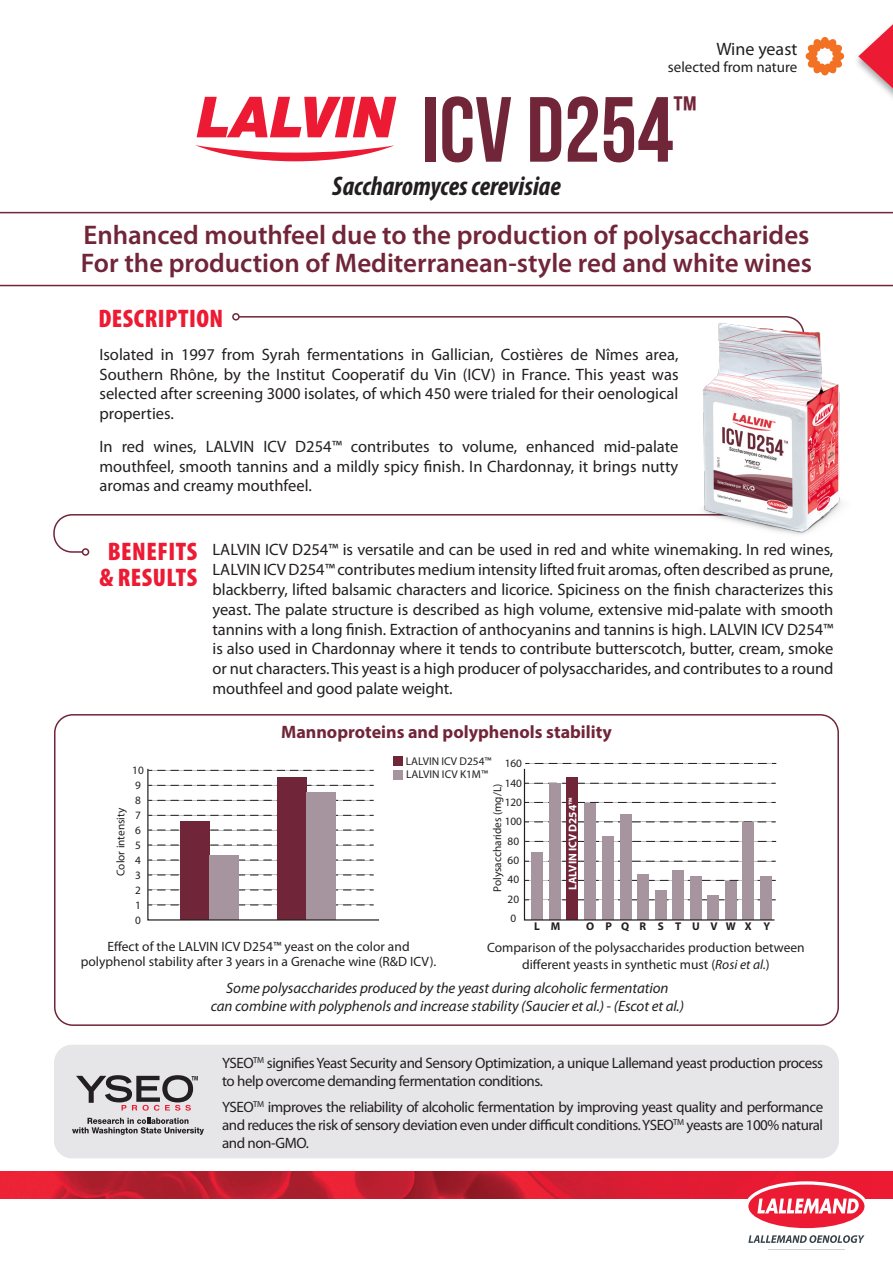
<style>
.page{position:relative;width:893px;height:1263px;background:#fff}
.page>*{position:absolute;margin:0;border:0;box-sizing:border-box;transform-origin:0 0}
.t1{font:92.25px "Bebas Neue";color:#712538}
.t2{font:39.6px "Bebas Neue";color:#712538}
.t3{font:600 27px/28.5px "Myriad Pro";color:#712538}
.t4{font:italic 700 condensed 27px "Myriad Pro";color:#231f20}
.t5{font:900 condensed 25.5px/25.5px "Myriad Pro";letter-spacing:.02em;color:#ed1a33;text-align:center}
.t6{font:700 18px "Myriad Pro";color:#712538}
.t7{font:18px "Myriad Pro";color:#231f20}
.t8{font:16.5px/19.8px "Myriad Pro";color:#231f20;text-align:justify}
.t9{font:15px/18px "Myriad Pro";letter-spacing:-.03em;color:#231f20}
.t10{font:italic 15px/18px "Myriad Pro";letter-spacing:-.005em;color:#231f20;text-align:center}
.t11{font:15px "Myriad Pro";color:#231f20}
.t12{font:13.5px/15px "Myriad Pro";letter-spacing:.005em;color:#231f20;text-align:center}
.t13{font:11.25px/15px "Myriad Pro";color:#231f20}
.t14{font:700 11.25px "Myriad Pro";color:#fff}
.t15{font:700 11.25px "Myriad Pro";color:#231f20}
.s1{font-style:italic}
</style>
<div class="page">
<svg style="left:858px;top:24px;width:35px;height:73px"></svg>
<svg style="left:806px;top:37px;width:38px;height:38px"></svg>
<div style="left:54px;top:1045px;width:785px;height:113px;background:#e6e5e7;border-radius:18px"></div>
<svg style="left:76px;top:1075px;width:122px;height:36px"></svg>
<svg style="left:72px;top:1118px;width:132px;height:17px"></svg>
<img style="left:0;top:1171px;width:893px;height:27px">
<svg style="left:745px;top:1181px;width:123px;height:62px"></svg>
<div style="left:54px;top:714px;width:785px;height:312px;border:2px solid #712538;border-radius:18px"></div>
<div style="left:394px;top:756px;width:9px;height:10px;background:#712538"></div>
<div style="left:394px;top:770px;width:9px;height:9px;background:#a6949f"></div>
<svg style="left:147px;top:768px;width:232px;height:153px"></svg>
<svg style="left:523px;top:763px;width:253px;height:158px"></svg>
<svg style="left:0;top:212px;width:893px;height:74px"></svg>
<svg style="left:195px;top:145px;width:199px;height:16px"></svg>
<svg style="left:197px;top:97px;width:199px;height:40px"></svg>
<svg style="left:53px;top:316px;width:739px;height:237px"></svg>
<div style="left:82px;top:548px;width:7px;height:8px;border:2px solid #712538;border-radius:50%"></div>
<div style="left:232px;top:313px;width:8px;height:8px;border:2px solid #712538;border-radius:50%"></div>
<img style="left:694px;top:317px;width:148px;height:223px">
<p class="t7" style="left:716px;top:38px;width:83px">Wine yeast</p>
<p class="t11" style="left:668px;top:57px;width:131px">selected from nature</p>
<h1 class="t1" style="left:422px;top:79px;width:253px">ICV D254</h1>
<h2 class="t2" style="left:674px;top:89px;width:25px">™</h2>
<h3 class="t4" style="left:332px;top:169px;width:230px">Saccharomyces cerevisiae</h3>
<h3 class="t3" style="left:81px;top:220px;width:732px">Enhanced mouthfeel due to the production of polysaccharides<br>For the production of Mediterranean-style red and white wines</h3>
<h3 class="t5" style="left:98px;top:305px;width:126px">DESCRIPTION</h3>
<p class="t8" style="left:99px;top:344px;width:580px">Isolated in 1997 from Syrah fermentations in Gallician, Costières de Nîmes area, Southern Rhône, by the Institut Cooperatif du Vin (ICV) in France. This yeast was selected after screening 3000 isolates, of which 450 were trialed for their oenological properties.</p>
<p class="t8" style="left:99px;top:436px;width:580px">In red wines, LALVIN ICV D254™ contributes to volume, enhanced mid-palate mouthfeel, smooth tannins and a mildly spicy finish. In Chardonnay, it brings nutty aromas and creamy mouthfeel.</p>
<h3 class="t5" style="left:99px;top:538px;width:99px">BENEFITS &amp; RESULTS</h3>
<p class="t8" style="left:213px;top:540px;width:622px">LALVIN ICV D254™ is versatile and can be used in red and white winemaking. In red wines, LALVIN ICV D254™ contributes medium intensity lifted fruit aromas, often described as prune, blackberry, lifted balsamic characters and licorice. Spiciness on the finish characterizes this yeast. The palate structure is described as high volume, extensive mid-palate with smooth tannins with a long finish. Extraction of anthocyanins and tannins is high. LALVIN ICV D254™ is also used in Chardonnay where it tends to contribute butterscotch, butter, cream, smoke or nut characters. This yeast is a high producer of polysaccharides, and contributes to a round mouthfeel and good palate weight.</p>
<p class="t13" style="left:132px;top:762px;width:13px">10<br>9<br>8<br>7<br>6<br>5<br>4<br>3<br>2<br>1<br>0</p>
<p class="t13" style="left:113px;top:876px;width:70px;rotate:-90deg">Color intensity</p>
<p class="t6" style="left:281px;top:720px;width:332px">Mannoproteins and polyphenols stability</p>
<p class="t13" style="left:406px;top:754px;width:87px;line-height:13.8px">LALVIN ICV D254™<br>LALVIN ICV K1M™</p>
<p class="t13" style="left:505px;top:754px;width:19px;line-height:19.4px;text-align:center">160<br>140<br>120<br>100<br>80<br>60<br>40<br>20<br>0</p>
<p class="t13" style="left:490px;top:892px;width:110px;rotate:-90deg">Polysaccharides (mg/L)</p>
<p class="t14" style="left:565px;top:890px;width:94px;rotate:-90deg">LALVIN ICV D254™</p>
<p class="t15" style="left:534px;top:919px;width:28px">L M</p>
<p class="t15" style="left:586px;top:919px;width:186px">O P Q R S T U V W X Y</p>
<p class="t12" style="left:81px;top:939px;width:357px">Effect of the LALVIN ICV D254™ yeast on the color and polyphenol stability after 3 years in a Grenache wine (R&amp;D ICV).</p>
<p class="t12" style="left:487px;top:940px;width:319px;line-height:16.2px">Comparison of the polysaccharides production between different yeasts in synthetic must (<span class="s1">Rosi et al.</span>)</p>
<p class="t10" style="left:211px;top:979px;width:475px">Some polysaccharides produced by the yeast during alcoholic fermentation<br>can combine with polyphenols and increase stability (Saucier et al.) - (Escot et al.)</p>
<p class="t9" style="left:222px;top:1054px;width:602px">YSEO<sup>TM</sup> signifies Yeast Security and Sensory Optimization, a unique Lallemand yeast production process to help overcome demanding fermentation conditions.</p>
<p class="t9" style="left:222px;top:1097px;width:602px;text-align:justify">YSEO<sup>TM</sup> improves the reliability of alcoholic fermentation by improving yeast quality and performance and reduces the risk of sensory deviation even under difficult conditions. YSEO<sup>TM</sup> yeasts are 100% natural and non-GMO.</p>
</div>
